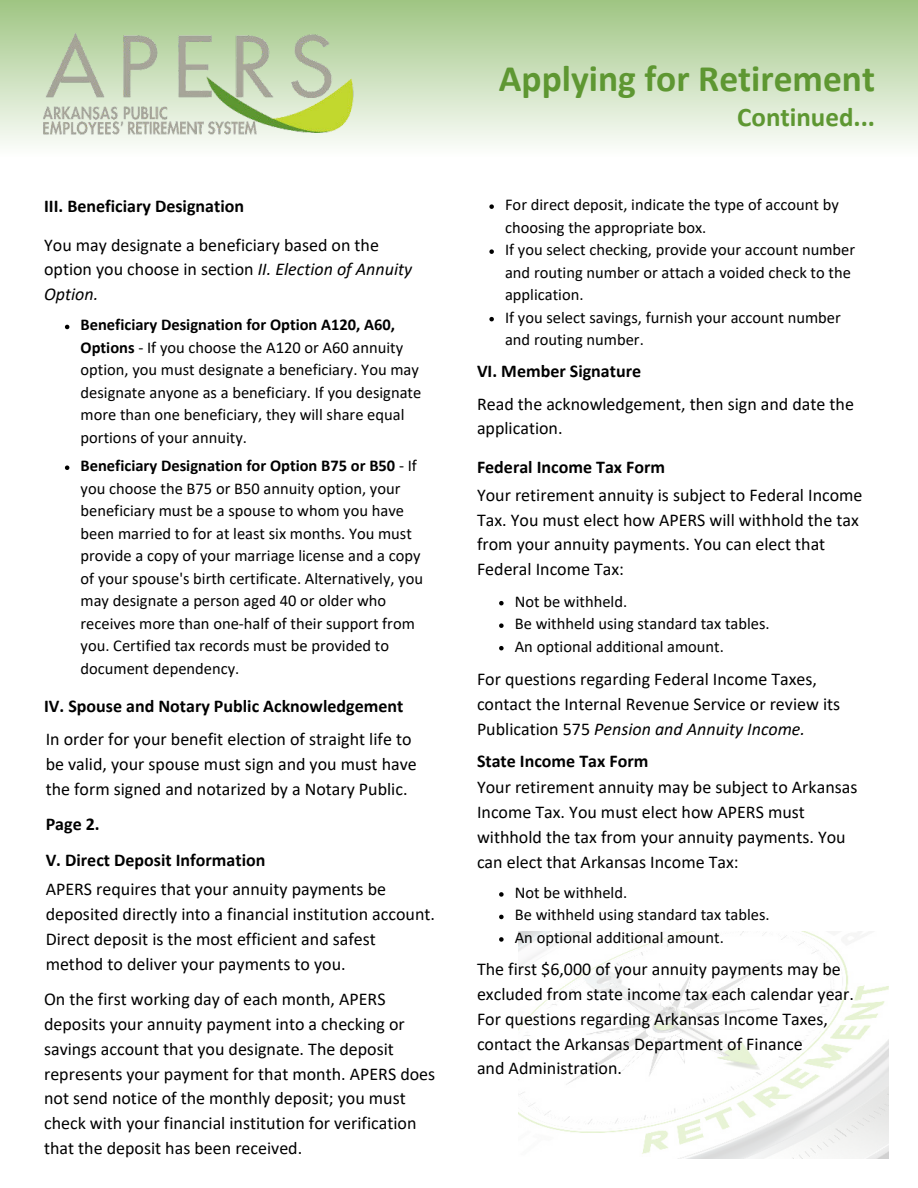
<style>
.page{position:relative;width:918px;height:1188px;background:#fff}
.page>*{position:absolute;margin:0;border:0;box-sizing:border-box;transform-origin:0 0}
.t1{font:700 37.5px "Calibri";color:#5e9732}
.t2{font:700 27px "Calibri";color:#5e9732}
.t3{font:18px/24.8px "Calibri";color:#000}
.t4{font:700 18px/35.8px "Calibri";color:#000}
.t5{font:16.5px/22.5px "Calibri";color:#000}
.s1{font-style:italic}
.s2{font-weight:700}
</style>
<div class="page">
<div style="left:0;top:0;width:918px;height:157px;background:linear-gradient(to bottom,#9fc582,#fefefd)"></div>
<img style="left:7px;top:24px;width:375px;height:117px">
<svg style="left:489px;top:204px;width:5px;height:5px"></svg>
<svg style="left:489px;top:249px;width:5px;height:5px"></svg>
<svg style="left:489px;top:317px;width:5px;height:4px"></svg>
<svg style="left:65px;top:325px;width:4px;height:4px"></svg>
<svg style="left:65px;top:465px;width:4px;height:5px"></svg>
<svg style="left:499px;top:601px;width:5px;height:4px"></svg>
<svg style="left:499px;top:623px;width:5px;height:5px"></svg>
<svg style="left:499px;top:646px;width:5px;height:4px"></svg>
<img style="left:519px;top:931px;width:370px;height:228px">
<svg style="left:499px;top:892px;width:5px;height:5px"></svg>
<svg style="left:499px;top:915px;width:5px;height:4px"></svg>
<svg style="left:499px;top:937px;width:5px;height:5px"></svg>
<p class="t4" style="left:44px;top:188px;width:201px">III. Beneficiary Designation</p>
<p class="t3" style="left:44px;top:232px;width:370px">You may designate a beneficiary based on the option you choose in section <span class="s1">II. Election of Annuity<br>Option.</span></p>
<p class="t5" style="left:81px;top:313px;width:342px"><span class="s2">Beneficiary Designation for Option A120, A60, Options</span> - If you choose the A120 or A60 annuity option, you must designate a beneficiary. You may designate anyone as a beneficiary. If you designate more than one beneficiary, they will share equal portions of your annuity.</p>
<p class="t5" style="left:81px;top:454px;width:344px"><span class="s2">Beneficiary Designation for Option B75 or B50</span> - If you choose the B75 or B50 annuity option, your beneficiary must be a spouse to whom you have been married to for at least six months. You must provide a copy of your marriage license and a copy of your spouse's birth certificate. Alternatively, you may designate a person aged 40 or older who receives more than one-half of their support from you. Certified tax records must be provided to document dependency.</p>
<p class="t4" style="left:44px;top:688px;width:361px">IV. Spouse and Notary Public Acknowledgement</p>
<p class="t3" style="left:46px;top:727px;width:373px">In order for your benefit election of straight life to be valid, your spouse must sign and you must have the form signed and notarized by a Notary Public.</p>
<p class="t4" style="left:46px;top:806px;width:221px">Page 2.<br>V. Direct Deposit Information</p>
<p class="t3" style="left:46px;top:877px;width:391px">APERS requires that your annuity payments be deposited directly into a financial institution account.<br>Direct deposit is the most efficient and safest method to deliver your payments to you.</p>
<p class="t3" style="left:44px;top:987px;width:393px">On the first working day of each month, APERS deposits your annuity payment into a checking or savings account that you designate. The deposit represents your payment for that month. APERS does not send notice of the monthly deposit; you must check with your financial institution for verification that the deposit has been received.</p>
<h1 class="t1" style="left:499px;top:52px;width:378px">Applying for Retirement</h1>
<h2 class="t2" style="left:737px;top:98px;width:139px">Continued...</h2>
<p class="t5" style="left:505px;top:193px;width:352px">For direct deposit, indicate the type of account by choosing the appropriate box.<br>If you select checking, provide your account number and routing number or attach a voided check to the application.<br>If you select savings, furnish your account number and routing number.</p>
<p class="t4" style="left:477px;top:353px;width:166px">VI. Member Signature</p>
<p class="t3" style="left:477px;top:391px;width:378px">Read the acknowledgement, then sign and date the application.</p>
<p class="t4" style="left:477px;top:449px;width:190px">Federal Income Tax Form</p>
<p class="t3" style="left:477px;top:482px;width:387px">Your retirement annuity is subject to Federal Income Tax. You must elect how APERS will withhold the tax from your annuity payments. You can elect that Federal Income Tax:</p>
<p class="t5" style="left:515px;top:589px;width:256px">Not be withheld.<br>Be withheld using standard tax tables.<br>An optional additional amount.</p>
<p class="t3" style="left:477px;top:666px;width:365px">For questions regarding Federal Income Taxes, contact the Internal Revenue Service or review its<br>Publication 575 <span class="s1">Pension and Annuity Income.</span></p>
<p class="t4" style="left:477px;top:743px;width:173px">State Income Tax Form</p>
<p class="t3" style="left:477px;top:774px;width:382px">Your retirement annuity may be subject to Arkansas Income Tax. You must elect how APERS must withhold the tax from your annuity payments. You can elect that Arkansas Income Tax:</p>
<p class="t5" style="left:515px;top:881px;width:256px">Not be withheld.<br>Be withheld using standard tax tables.<br>An optional additional amount.</p>
<p class="t3" style="left:477px;top:957px;width:379px">The first $6,000 of your annuity payments may be excluded from state income tax each calendar year.<br>For questions regarding Arkansas Income Taxes, contact the Arkansas Department of Finance<br>and Administration.</p>
</div>
